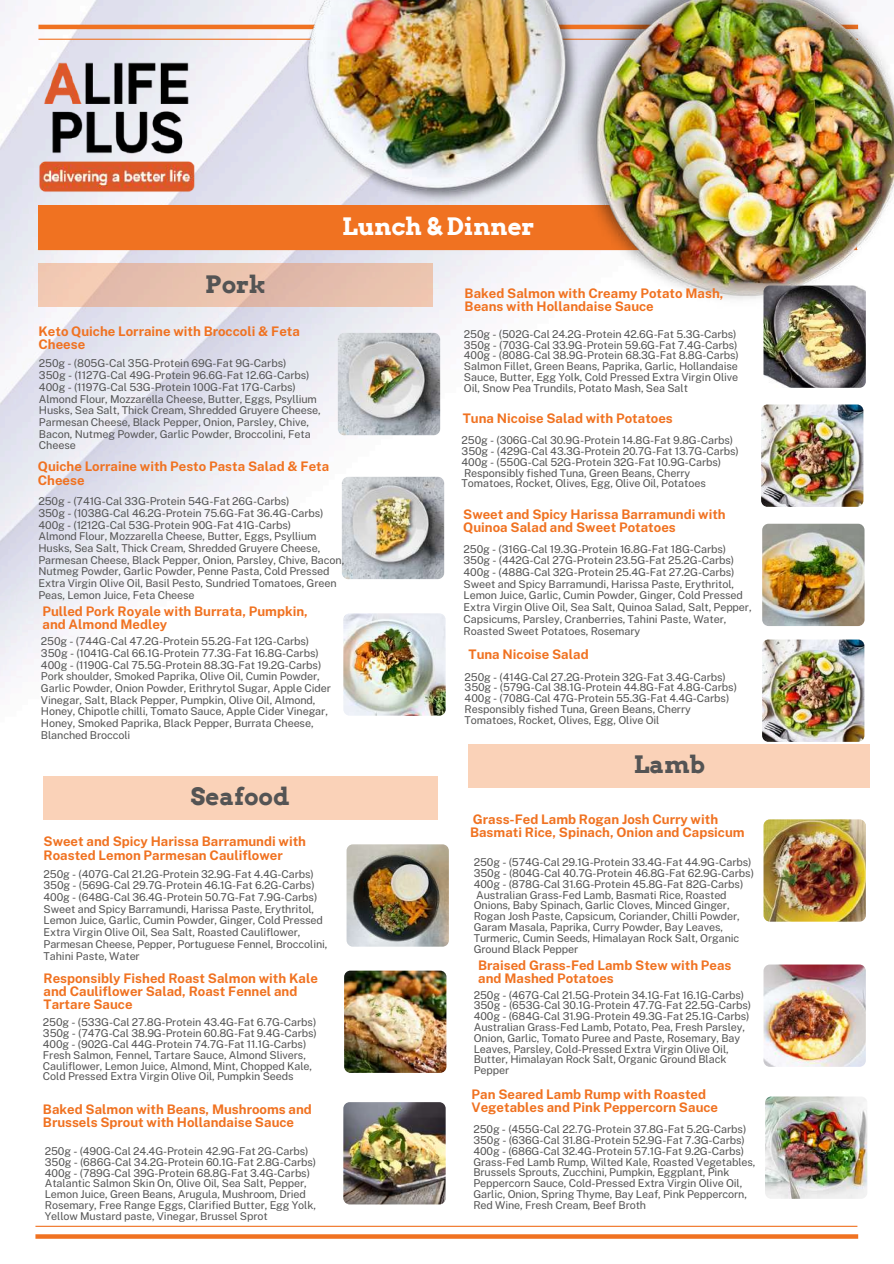
<style>
.page{position:relative;width:894px;height:1264px;background:#fff}
.page>*{position:absolute;margin:0;border:0;box-sizing:border-box;transform-origin:0 0}
.t1{font:700 24px "Arvo";color:#545454}
.t2{font:700 24px "Arvo";color:#fff}
.t3{font:700 13.2px/13.2px "Public Sans";color:#f07221}
.t4{font:10.8px/10.8px "Public Sans";letter-spacing:-.01em;color:#545454}
</style>
<div class="page">
<img style="left:0;top:0;width:870px;height:1239px">
<div style="left:38px;top:205px;width:818px;height:44px;background:#f07221"></div>
<hr style="left:38px;top:39px;width:819px;height:1px;background:#f07221">
<hr style="left:38px;top:25px;width:819px;height:4px;background:#f07221">
<hr style="left:35px;top:1225px;width:822px;height:1px;background:#f07221">
<svg style="left:35px;top:1234px;width:822px;height:4px;background:#f17b2f"></svg>
<hr style="left:38px;top:249px;width:818px;height:1px;background:#f07221">
<img style="left:38px;top:49px;width:157px;height:156px">
<div style="left:43px;top:776px;width:394px;height:43px;background:#fad2b8"></div>
<img style="left:346px;top:844px;width:103px;height:102px;border-radius:6px">
<img style="left:761px;top:639px;width:103px;height:102px;border-radius:6px">
<img style="left:344px;top:970px;width:102px;height:102px;border-radius:6px">
<img style="left:343px;top:1102px;width:102px;height:102px;border-radius:6px">
<img style="left:571px;top:0;width:322px;height:308px">
<img style="left:279px;top:0;width:340px;height:235px">
<div style="left:468px;top:744px;width:401px;height:43px;background:#fad2b8"></div>
<img style="left:763px;top:819px;width:102px;height:102px;border-radius:6px">
<img style="left:763px;top:964px;width:102px;height:102px;border-radius:6px">
<img style="left:764px;top:1096px;width:103px;height:102px;border-radius:6px">
<img style="left:763px;top:285px;width:102px;height:103px;border-radius:6px">
<img style="left:760px;top:404px;width:103px;height:103px;border-radius:6px">
<img style="left:762px;top:523px;width:102px;height:103px;border-radius:6px">
<div style="left:38px;top:264px;width:395px;height:43px;background:#e9c1ae"></div>
<img style="left:338px;top:333px;width:102px;height:102px;border-radius:6px">
<img style="left:342px;top:477px;width:102px;height:102px;border-radius:6px">
<img style="left:343px;top:613px;width:102px;height:102px;border-radius:6px">
<h1 class="t2" style="left:342px;top:211px;width:194px">Lunch &amp; Dinner</h1>
<h1 class="t1" style="left:205px;top:270px;width:62px">Pork</h1>
<p class="t3" style="left:38px;top:325px;width:263px">Keto Quiche Lorraine with Broccoli &amp; Feta<br>Cheese</p>
<p class="t4" style="left:39px;top:357px;width:283px;line-height:11.7px">250g - (805G-Cal 35G-Protein 69G-Fat 9G-Carbs)<br>350g - (1127G-Cal 49G-Protein 96.6G-Fat 12.6G-Carbs)<br>400g - (1197G-Cal 53G-Protein 100G-Fat 17G-Carbs)<br>Almond Flour, Mozzarella Cheese, Butter, Eggs, Psyllium Husks, Sea Salt, Thick Cream, Shredded Gruyere Cheese, Parmesan Cheese, Black Pepper, Onion, Parsley, Chive, Bacon, Nutmeg Powder, Garlic Powder, Broccolini, Feta Cheese</p>
<p class="t3" style="left:38px;top:460px;width:293px">Quiche Lorraine with Pesto Pasta Salad &amp; Feta<br>Cheese</p>
<p class="t4" style="left:38px;top:495px;width:307px;line-height:11.7px">250g - (741G-Cal 33G-Protein 54G-Fat 26G-Carbs)<br>350g - (1038G-Cal 46.2G-Protein 75.6G-Fat 36.4G-Carbs)<br>400g - (1212G-Cal 53G-Protein 90G-Fat 41G-Carbs)<br>Almond Flour, Mozzarella Cheese, Butter, Eggs, Psyllium Husks, Sea Salt, Thick Cream, Shredded Gruyere Cheese, Parmesan Cheese, Black Pepper, Onion, Parsley, Chive, Bacon, Nutmeg Powder, Garlic Powder, Penne Pasta, Cold Pressed Extra Virgin Olive Oil, Basil Pesto, Sundried Tomatoes, Green Peas, Lemon Juice, Feta Cheese</p>
<p class="t3" style="left:42px;top:604px;width:267px">Pulled Pork Royale with Burrata, Pumpkin, and Almond Medley</p>
<p class="t4" style="left:41px;top:635px;width:291px;line-height:11.7px">250g - (744G-Cal 47.2G-Protein 55.2G-Fat 12G-Carbs)<br>350g - (1041G-Cal 66.1G-Protein 77.3G-Fat 16.8G-Carbs)<br>400g - (1190G-Cal 75.5G-Protein 88.3G-Fat 19.2G-Carbs)<br>Pork shoulder, Smoked Paprika, Olive Oil, Cumin Powder, Garlic Powder, Onion Powder, Erithrytol Sugar, Apple Cider Vinegar, Salt, Black Pepper, Pumpkin, Olive Oil, Almond, Honey, Chipotle chilli, Tomato Sauce, Apple Cider Vinegar, Honey, Smoked Paprika, Black Pepper, Burrata Cheese, Blanched Broccoli</p>
<h1 class="t1" style="left:191px;top:782px;width:100px">Seafood</h1>
<p class="t3" style="left:44px;top:835px;width:264px">Sweet and Spicy Harissa Barramundi with<br>Roasted Lemon Parmesan Cauliflower</p>
<p class="t4" style="left:44px;top:867px;width:285px;line-height:11.7px">250g - (407G-Cal 21.2G-Protein 32.9G-Fat 4.4G-Carbs)<br>350g - (569G-Cal 29.7G-Protein 46.1G-Fat 6.2G-Carbs)<br>400g - (648G-Cal 36.4G-Protein 50.7G-Fat 7.9G-Carbs)<br>Sweet and Spicy Barramundi, Harissa Paste, Erythritol, Lemon Juice, Garlic, Cumin Powder, Ginger, Cold Pressed Extra Virgin Olive Oil, Sea Salt, Roasted Cauliflower, Parmesan Cheese, Pepper, Portuguese Fennel, Broccolini, Tahini Paste, Water</p>
<p class="t3" style="left:44px;top:971px;width:276px">Responsibly Fished Roast Salmon with Kale and Cauliflower Salad, Roast Fennel and<br>Tartare Sauce</p>
<p class="t4" style="left:43px;top:1017px;width:275px">250g - (533G-Cal 27.8G-Protein 43.4G-Fat 6.7G-Carbs)<br>350g - (747G-Cal 38.9G-Protein 60.8G-Fat 9.4G-Carbs)<br>400g - (902G-Cal 44G-Protein 74.7G-Fat 11.1G-Carbs)<br>Fresh Salmon, Fennel, Tartare Sauce, Almond Slivers, Cauliflower, Lemon Juice, Almond, Mint, Chopped Kale, Cold Pressed Extra Virgin Olive Oil, Pumpkin Seeds</p>
<p class="t3" style="left:43px;top:1102px;width:270px">Baked Salmon with Beans, Mushrooms and<br>Brussels Sprout with Hollandaise Sauce</p>
<p class="t4" style="left:45px;top:1145px;width:273px">250g - (490G-Cal 24.4G-Protein 42.9G-Fat 2G-Carbs)<br>350g - (686G-Cal 34.2G-Protein 60.1G-Fat 2.8G-Carbs)<br>400g - (789G-Cal 39G-Protein 68.8G-Fat 3.4G-Carbs)<br>Atalantic Salmon Skin On, Olive Oil, Sea Salt, Pepper, Lemon Juice, Green Beans, Arugula, Mushroom, Dried Rosemary, Free Range Eggs, Clarified Butter, Egg Yolk, Yellow Mustard paste, Vinegar, Brussel Sprot</p>
<p class="t3" style="left:464px;top:286px;width:260px">Baked Salmon with Creamy Potato Mash,<br>Beans with Hollandaise Sauce</p>
<p class="t4" style="left:464px;top:328px;width:276px">250g - (502G-Cal 24.2G-Protein 42.6G-Fat 5.3G-Carbs)<br>350g - (703G-Cal 33.9G-Protein 59.6G-Fat 7.4G-Carbs)<br>400g - (808G-Cal 38.9G-Protein 68.3G-Fat 8.8G-Carbs)<br>Salmon Fillet, Green Beans, Paprika, Garlic, Hollandaise Sauce, Butter, Egg Yolk, Cold Pressed Extra Virgin Olive Oil, Snow Pea Trundils, Potato Mash, Sea Salt</p>
<p class="t3" style="left:462px;top:411px;width:211px">Tuna Nicoise Salad with Potatoes</p>
<p class="t4" style="left:461px;top:435px;width:278px">250g - (306G-Cal 30.9G-Protein 14.8G-Fat 9.8G-Carbs)<br>350g - (429G-Cal 43.3G-Protein 20.7G-Fat 13.7G-Carbs)<br>400g - (550G-Cal 52G-Protein 32G-Fat 10.9G-Carbs)<br>Responsibly fished Tuna, Green Beans, Cherry Tomatoes, Rocket, Olives, Egg, Olive Oil, Potatoes</p>
<p class="t3" style="left:463px;top:507px;width:264px">Sweet and Spicy Harissa Barramundi with<br>Quinoa Salad and Sweet Potatoes</p>
<p class="t4" style="left:463px;top:543px;width:289px;line-height:11.7px">250g - (316G-Cal 19.3G-Protein 16.8G-Fat 18G-Carbs)<br>350g - (442G-Cal 27G-Protein 23.5G-Fat 25.2G-Carbs)<br>400g - (488G-Cal 32G-Protein 25.4G-Fat 27.2G-Carbs)<br>Sweet and Spicy Barramundi, Harissa Paste, Erythritol, Lemon Juice, Garlic, Cumin Powder, Ginger, Cold Pressed Extra Virgin Olive Oil, Sea Salt, Quinoa Salad, Salt, Pepper, Capsicums, Parsley, Cranberries, Tahini Paste, Water, Roasted Sweet Potatoes, Rosemary</p>
<p class="t3" style="left:468px;top:647px;width:122px">Tuna Nicoise Salad</p>
<p class="t4" style="left:464px;top:671px;width:274px">250g - (414G-Cal 27.2G-Protein 32G-Fat 3.4G-Carbs)<br>350g - (579G-Cal 38.1G-Protein 44.8G-Fat 4.8G-Carbs)<br>400g - (708G-Cal 47G-Protein 55.3G-Fat 4.4G-Carbs)<br>Responsibly fished Tuna, Green Beans, Cherry Tomatoes, Rocket, Olives, Egg, Olive Oil</p>
<h1 class="t1" style="left:633px;top:750px;width:73px">Lamb</h1>
<p class="t3" style="left:470px;top:812px;width:276px">Grass-Fed Lamb Rogan Josh Curry with<br>Basmati Rice, Spinach, Onion and Capsicum</p>
<p class="t4" style="left:473px;top:856px;width:282px">250g - (574G-Cal 29.1G-Protein 33.4G-Fat 44.9G-Carbs)<br>350g - (804G-Cal 40.7G-Protein 46.8G-Fat 62.9G-Carbs)<br>400g - (878G-Cal 31.6G-Protein 45.8G-Fat 82G-Carbs)<br>Australian Grass-Fed Lamb, Basmati Rice, Roasted Onions, Baby Spinach, Garlic Cloves, Minced Ginger, Rogan Josh Paste, Capsicum, Coriander, Chilli Powder, Garam Masala, Paprika, Curry Powder, Bay Leaves, Turmeric, Cumin Seeds, Himalayan Rock Salt, Organic Ground Black Pepper</p>
<p class="t3" style="left:478px;top:958px;width:255px">Braised Grass-Fed Lamb Stew with Peas and Mashed Potatoes</p>
<p class="t4" style="left:473px;top:989px;width:279px">250g - (467G-Cal 21.5G-Protein 34.1G-Fat 16.1G-Carbs)<br>350g - (653G-Cal 30.1G-Protein 47.7G-Fat 22.5G-Carbs)<br>400g - (684G-Cal 31.9G-Protein 49.3G-Fat 25.1G-Carbs)<br>Australian Grass-Fed Lamb, Potato, Pea, Fresh Parsley, Onion, Garlic, Tomato Puree and Paste, Rosemary, Bay Leaves, Parsley, Cold-Pressed Extra Virgin Olive Oil, Butter, Himalayan Rock Salt, Organic Ground Black Pepper</p>
<p class="t3" style="left:471px;top:1087px;width:248px">Pan Seared Lamb Rump with Roasted<br>Vegetables and Pink Peppercorn Sauce</p>
<p class="t4" style="left:473px;top:1123px;width:283px">250g - (455G-Cal 22.7G-Protein 37.8G-Fat 5.2G-Carbs)<br>350g - (636G-Cal 31.8G-Protein 52.9G-Fat 7.3G-Carbs)<br>400g - (686G-Cal 32.4G-Protein 57.1G-Fat 9.2G-Carbs)<br>Grass-Fed Lamb Rump, Wilted Kale, Roasted Vegetables, Brussels Sprouts, Zucchini, Pumpkin, Eggplant, Pink Peppercorn Sauce, Cold-Pressed Extra Virgin Olive Oil, Garlic, Onion, Spring Thyme, Bay Leaf, Pink Peppercorn, Red Wine, Fresh Cream, Beef Broth</p>
</div>
